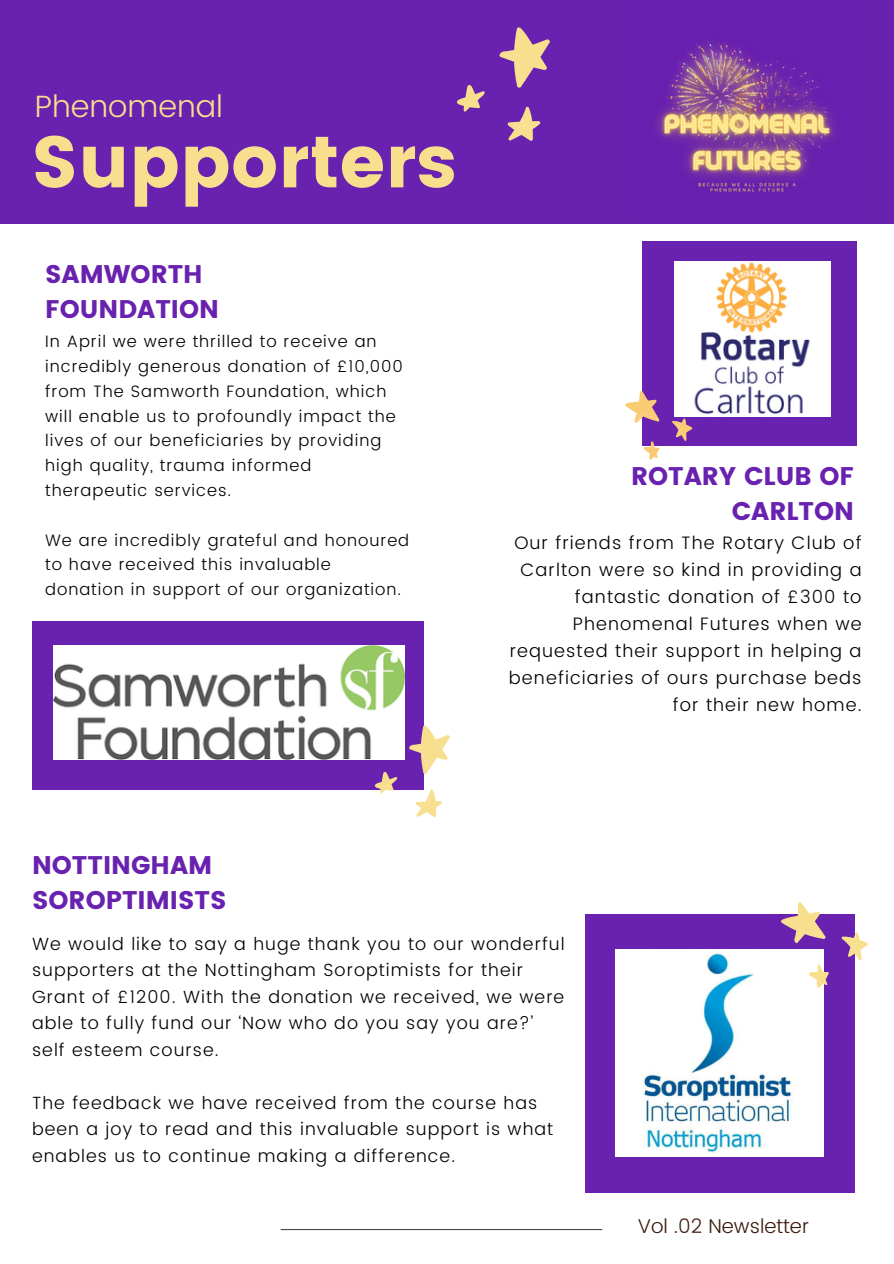
<style>
.page{position:relative;width:894px;height:1264px;background:#fff}
.page>*{position:absolute;margin:0;border:0;box-sizing:border-box;transform-origin:0 0}
.t1{font:72.75px "Poppins";color:#f8df8d}
.t2{font:300 30.75px "Poppins";color:#f8df8d}
.t3{font:25.5px/34.8px "Poppins";color:#6921af}
.t4{font:300 19.95px "Poppins";color:#3c1a0c}
.t5{font:300 18px/27px "Poppins";letter-spacing:.06em;color:#000;text-align:right}
.t6{font:300 17.7px/26.5px "Poppins";letter-spacing:.06em;color:#000}
.t7{font:300 16.5px/24.8px "Poppins";letter-spacing:.06em;color:#000}
</style>
<div class="page">
<div style="left:0;top:0;width:893px;height:224px;background:#6921af"></div>
<div style="left:642px;top:242px;width:214px;height:204px;background:#6921af"></div>
<img style="left:674px;top:261px;width:155px;height:156px">
<svg style="left:625px;top:379px;width:73px;height:81px"></svg>
<div style="left:32px;top:620px;width:391px;height:169px;background:#6921af"></div>
<img style="left:53px;top:646px;width:351px;height:113px">
<svg style="left:457px;top:27px;width:93px;height:114px"></svg>
<hr style="left:281px;top:1228px;width:321px;height:1px;background:#3e4e40">
<div style="left:585px;top:914px;width:268px;height:278px;background:#6921af"></div>
<img style="left:615px;top:949px;width:207px;height:207px">
<svg style="left:776px;top:902px;width:92px;height:90px"></svg>
<svg style="left:366px;top:717px;width:84px;height:100px"></svg>
<img style="left:659px;top:41px;width:174px;height:151px">
<h1 class="t2" style="left:35px;top:88px;width:189px">Phenomenal</h1>
<h2 class="t1" style="left:31px;top:120px;width:427px">Supporters</h2>
<h3 class="t3" style="left:45px;top:256px;width:175px">SAMWORTH<br>FOUNDATION</h3>
<p class="t7" style="left:45px;top:329px;width:359px">In April we were thrilled to receive an incredibly generous donation of £10,000 from The Samworth Foundation, which will enable us to profoundly impact the lives of our beneficiaries by providing high quality, trauma informed therapeutic services.</p>
<p class="t7" style="left:45px;top:527px;width:365px">We are incredibly grateful and honoured to have received this invaluable donation in support of our organization.</p>
<p class="t5" style="left:509px;top:529px;width:354px">Our friends from The Rotary Club of<br>Carlton were so kind in providing a fantastic donation of £300 to<br>Phenomenal Futures when we requested their support in helping a beneficiaries of ours purchase beds for their new home.</p>
<p class="t3" style="left:631px;top:459px;width:224px;text-align:right">ROTARY CLUB OF<br>CARLTON</p>
<h4 class="t3" style="left:32px;top:847px;width:196px">NOTTINGHAM<br>SOROPTIMISTS</h4>
<p class="t6" style="left:32px;top:930px;width:534px">We would like to say a huge thank you to our wonderful supporters at the Nottingham Soroptimists for their Grant of £1200. With the donation we received, we were able to fully fund our ‘Now who do you say you are?’ self esteem course.</p>
<h3 class="t6" style="left:32px;top:1089px;width:522px">The feedback we have received from the course has been a joy to read and this invaluable support is what enables us to continue making a difference.</h3>
<h3 class="t4" style="left:637px;top:1214px;width:173px">Vol .02 Newsletter</h3>
</div>
